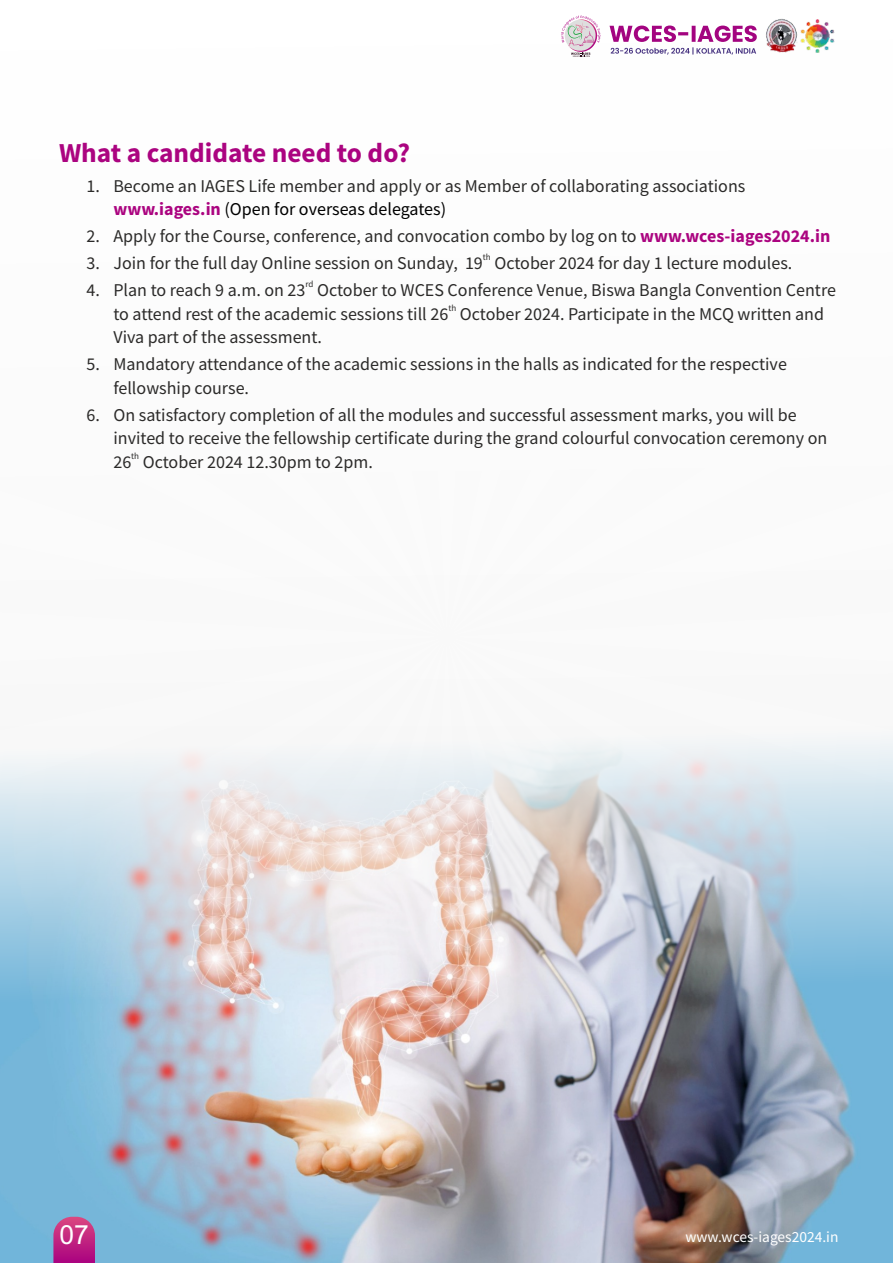
<style>
.page{position:relative;width:893px;height:1263px;background:#fff}
.page>*{position:absolute;margin:0;border:0;box-sizing:border-box;transform-origin:0 0}
.t1{font:700 27.3px "Source Sans Pro";color:#ab0480}
.t2{font:26.4px "Arial";color:#fff}
.t3{font:18px/23.4px "Source Sans Pro";color:#2b2a29}
.t4{font:15.45px "Source Sans Pro";color:#fff}
.t5{font:9px "Source Sans Pro";color:#2b2a29}
.s1{font-weight:700;color:#ab0480}
.s2{color:#000}
</style>
<div class="page">
<img style="left:0;top:735px;width:893px;height:528px">
<img style="left:766px;top:19px;width:32px;height:33px">
<img style="left:801px;top:19px;width:33px;height:33px">
<svg style="left:609px;top:26px;width:148px;height:29px"></svg>
<div style="left:565px;top:20px;width:31px;height:31px;background:#dedede;border-radius:50%"></div>
<svg style="left:561px;top:16px;width:39px;height:31px"></svg>
<svg style="left:571px;top:53px;width:19px;height:4px"></svg>
<svg style="left:53px;top:1217px;width:42px;height:46px;background:#b92e87"></svg>
<h1 class="t1" style="left:59px;top:141px;width:353px">What a candidate need to do?</h1>
<p class="t3" style="left:113px;top:176px;width:633px;text-indent:-27px">1. Become an IAGES Life member and apply or as Member of collaborating associations <span class="s1">www.iages.in</span> <span class="s2">(Open for overseas delegates)</span></p>
<p class="t3" style="left:86px;top:226px;width:745px">2. Apply for the Course, conference, and convocation combo by log on to <span class="s1">www.wces-iages2024.in</span></p>
<p class="t5" style="left:483px;top:254px;width:9px">th</p>
<p class="t3" style="left:86px;top:253px;width:708px">3. Join for the full day Online session on Sunday, 19 October 2024 for day 1 lecture modules.</p>
<p class="t5" style="left:305px;top:281px;width:10px">rd</p>
<p class="t3" style="left:86px;top:280px;width:751px">4. Plan to reach 9 a.m. on 23 October to WCES Conference Venue, Biswa Bangla Convention Centre</p>
<p class="t5" style="left:448px;top:304px;width:9px">th</p>
<p class="t3" style="left:113px;top:304px;width:712px">to attend rest of the academic sessions till 26 October 2024. Participate in the MCQ written and<br>Viva part of the assessment.</p>
<p class="t3" style="left:113px;top:354px;width:675px;text-indent:-27px">5. Mandatory attendance of the academic sessions in the halls as indicated for the respective fellowship course.</p>
<p class="t3" style="left:113px;top:404px;width:715px;text-indent:-27px">6. On satisfactory completion of all the modules and successful assessment marks, you will be invited to receive the fellowship certificate during the grand colourful convocation ceremony on</p>
<p class="t5" style="left:131px;top:452px;width:9px">th</p>
<p class="t3" style="left:113px;top:451px;width:261px">26 October 2024 12.30pm to 2pm.</p>
<h2 class="t2" style="left:60px;top:1225px;width:31px">07</h2>
<p class="t4" style="left:685px;top:1231px;width:155px">www.wces-iages2024.in</p>
</div>
